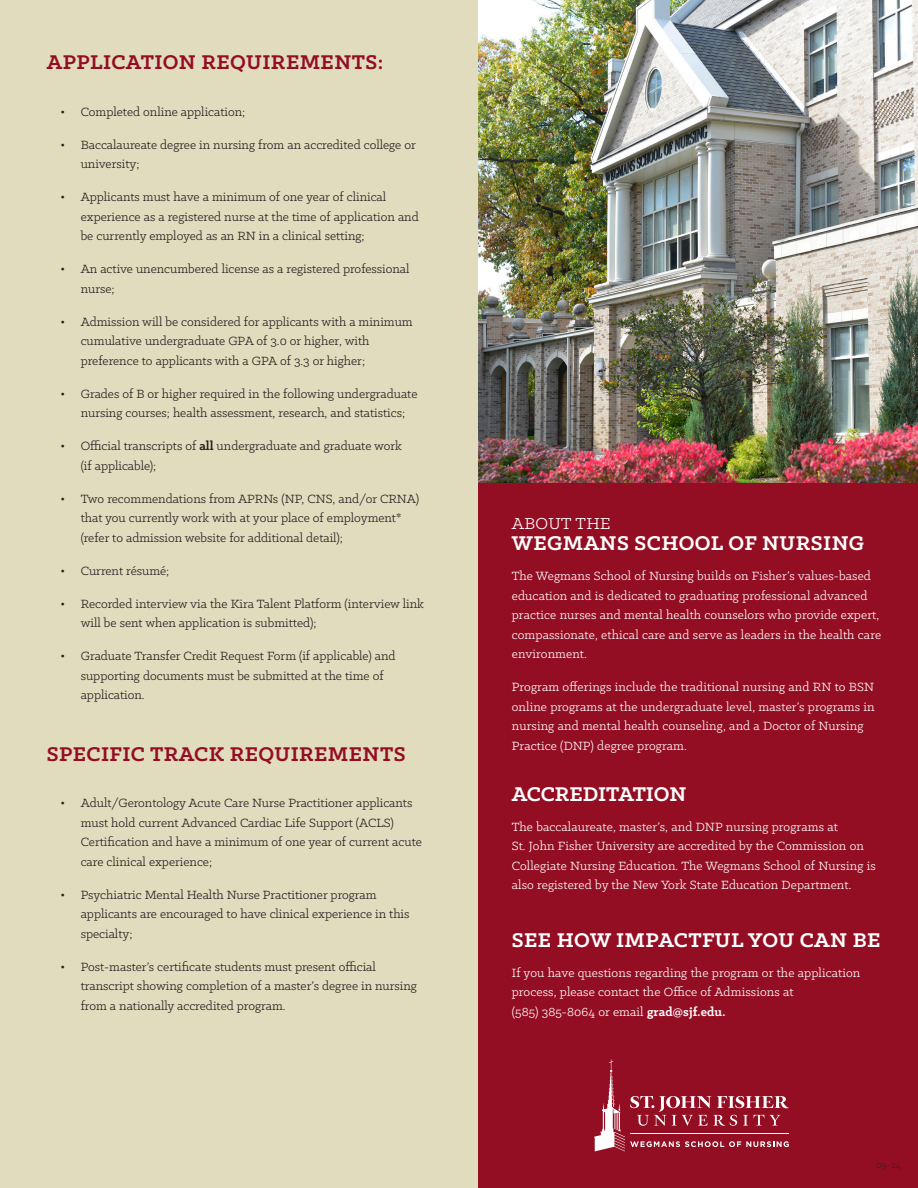
<style>
.page{position:relative;width:918px;height:1188px;background:#e2dcbe}
.page>*{position:absolute;margin:0;border:0;box-sizing:border-box;transform-origin:0 0}
.Heading{font:700 22.5px "Klinic Slab";letter-spacing:.02em;color:#940e23}
.Heading-2{font:700 22.5px "Klinic Slab";letter-spacing:.02em;color:#fff}
.Back_Page_Sub_Heading_Extra_Top_Space{font:700 22.5px "Klinic Slab";letter-spacing:-.005em;color:#fff}
.Heading-3{font:18px "Klinic Slab";letter-spacing:.02em;color:#fff}
.t1{font:13.5px/19.5px "Klinic Slab";color:#231f20}
.t2{font:13.5px/19.5px "Klinic Slab";letter-spacing:.01em;color:#fff}
.t3{font:300 10.5px "Klinic Slab";color:#231f20}
.s1{font-weight:700}
</style>
<div class="page">
<div style="left:478px;top:483px;width:440px;height:705px;background:#940e23"></div>
<img style="left:478px;top:0;width:440px;height:483px">
<svg style="left:594px;top:1059px;width:195px;height:92px"></svg>
<p class="Heading" style="left:47px;top:48px;width:338px">APPLICATION REQUIREMENTS:</p>
<p class="t1" style="left:60px;top:102px;width:186px">• Completed online application;</p>
<p class="t1" style="left:81px;top:135px;width:337px;text-indent:-20px">• Baccalaureate degree in nursing from an accredited college or university;</p>
<p class="t1" style="left:81px;top:187px;width:340px;text-indent:-20px">• Applicants must have a minimum of one year of clinical experience as a registered nurse at the time of application and be currently employed as an RN in a clinical setting;</p>
<p class="t1" style="left:81px;top:259px;width:330px;text-indent:-20px">• An active unencumbered license as a registered professional nurse;</p>
<p class="t1" style="left:81px;top:312px;width:334px;text-indent:-20px">• Admission will be considered for applicants with a minimum cumulative undergraduate GPA of 3.0 or higher, with preference to applicants with a GPA of 3.3 or higher;</p>
<p class="t1" style="left:60px;top:384px;width:359px;text-align:center">• Grades of B or higher required in the following undergraduate nursing courses; health assessment, research, and statistics;</p>
<p class="t1" style="left:81px;top:436px;width:323px;text-indent:-20px">• Official transcripts of <span class="s1">all</span> undergraduate and graduate work (if applicable);</p>
<p class="t1" style="left:81px;top:489px;width:340px;text-indent:-20px">• Two recommendations from APRNs (NP, CNS, and/or CRNA) that you currently work with at your place of employment* (refer to admission website for additional detail);</p>
<p class="t1" style="left:60px;top:561px;width:110px">• Current résumé;</p>
<p class="t1" style="left:81px;top:594px;width:345px;text-indent:-20px">• Recorded interview via the Kira Talent Platform (interview link will be sent when application is submitted);</p>
<p class="t1" style="left:81px;top:646px;width:316px;text-indent:-20px">• Graduate Transfer Credit Request Form (if applicable) and supporting documents must be submitted at the time of application.</p>
<p class="Heading" style="left:47px;top:739px;width:360px">SPECIFIC TRACK REQUIREMENTS</p>
<p class="t1" style="left:81px;top:793px;width:343px;text-indent:-20px">• Adult/Gerontology Acute Care Nurse Practitioner applicants must hold current Advanced Cardiac Life Support (ACLS)<br>Certification and have a minimum of one year of current acute care clinical experience;</p>
<p class="t1" style="left:81px;top:885px;width:330px;text-indent:-20px">• Psychiatric Mental Health Nurse Practitioner program applicants are encouraged to have clinical experience in this specialty;</p>
<p class="t1" style="left:81px;top:957px;width:338px;text-indent:-20px">• Post-master’s certificate students must present official transcript showing completion of a master’s degree in nursing from a nationally accredited program.</p>
<p class="Heading-3" style="left:512px;top:512px;width:100px">ABOUT THE</p>
<p class="Heading-2" style="left:512px;top:528px;width:354px">WEGMANS SCHOOL OF NURSING</p>
<p class="t2" style="left:512px;top:566px;width:371px">The Wegmans School of Nursing builds on Fisher’s values-based education and is dedicated to graduating professional advanced practice nurses and mental health counselors who provide expert, compassionate, ethical care and serve as leaders in the health care environment.</p>
<p class="t2" style="left:512px;top:677px;width:364px">Program offerings include the traditional nursing and RN to BSN online programs at the undergraduate level, master’s programs in nursing and mental health counseling, and a Doctor of Nursing Practice (DNP) degree program.</p>
<p class="Back_Page_Sub_Heading_Extra_Top_Space" style="left:512px;top:779px;width:176px">ACCREDITATION</p>
<p class="t2" style="left:512px;top:816px;width:366px">The baccalaureate, master’s, and DNP nursing programs at<br>St. John Fisher University are accredited by the Commission on Collegiate Nursing Education. The Wegmans School of Nursing is also registered by the New York State Education Department.</p>
<p class="Heading-2" style="left:512px;top:925px;width:370px">SEE HOW IMPACTFUL YOU CAN BE</p>
<p class="t2" style="left:512px;top:963px;width:350px">If you have questions regarding the program or the application process, please contact the Office of Admissions at<br>(585) 385-8064 or email <span class="s1">grad@sjf.edu.</span></p>
<p class="t3" style="left:876px;top:1158px;width:26px">09-24</p>
</div>
